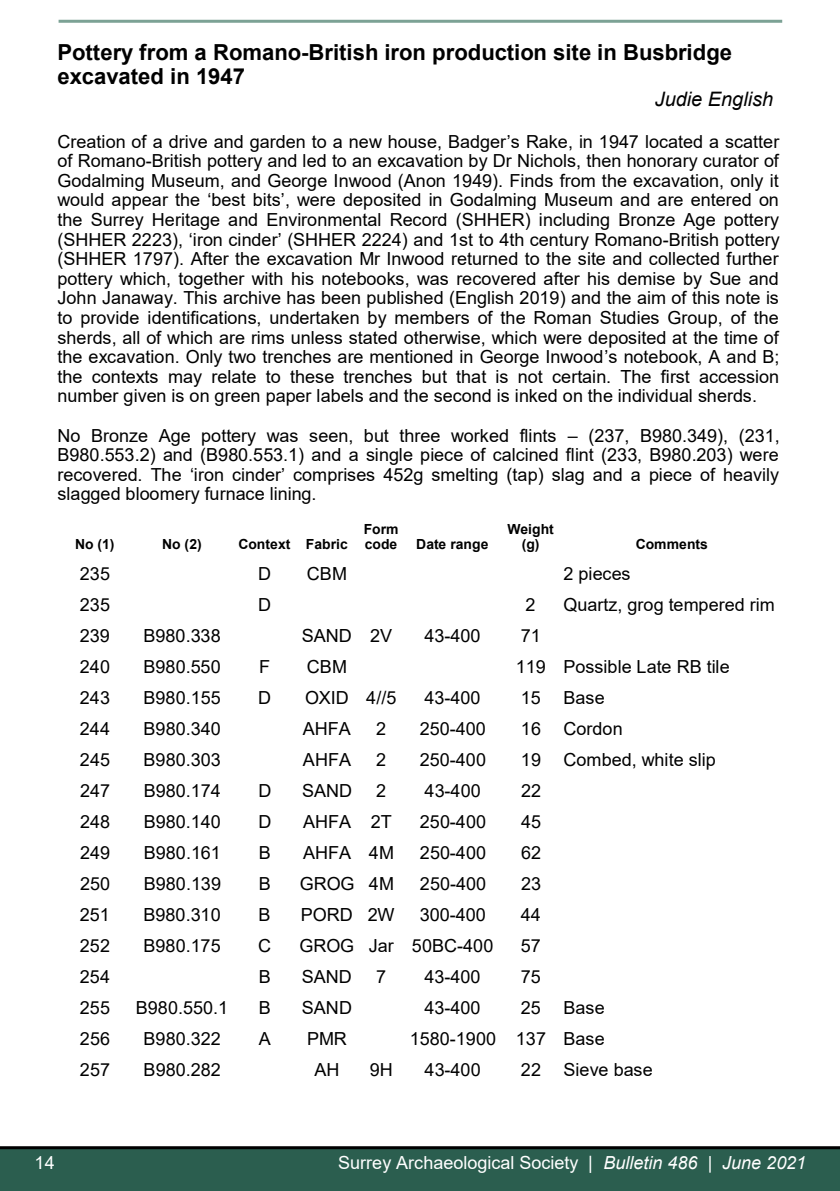
<style>
.page{position:relative;width:840px;height:1191px;background:#fff}
.page>*{position:absolute;margin:0;border:0;box-sizing:border-box;transform-origin:0 0}
.t1{font:700 22px/24px "Arial";color:#000}
.t2{font:italic 20px "Arial";color:#000}
.t3{font:18px/19.6px "Arial";letter-spacing:.005em;color:#000;text-align:justify}
.t4{font:18px "Arial";letter-spacing:.005em;color:#fff}
.t5{font:700 14px/15.4px "Arial";color:#000}
.s1{font-style:italic}
</style>
<div class="page">
<div style="left:0;top:1148px;width:839px;height:43px;background:#2b5e4f"></div>
<hr style="left:0;top:1146px;width:839px;height:3px;background:#000">
<hr style="left:59px;top:20px;width:722px;height:3px;background:#7ca295">
<p class="t1" style="left:57px;top:40px;width:675px">Pottery from a Romano-British iron production site in Busbridge excavated in 1947</p>
<p class="t2" style="left:654px;top:86px;width:120px">Judie English</p>
<p class="t3" style="left:57px;top:131px;width:723px">Creation of a drive and garden to a new house, Badger’s Rake, in 1947 located a scatter of Romano-British pottery and led to an excavation by Dr Nichols, then honorary curator of Godalming Museum, and George Inwood (Anon 1949). Finds from the excavation, only it would appear the ‘best bits’, were deposited in Godalming Museum and are entered on the Surrey Heritage and Environmental Record (SHHER) including Bronze Age pottery (SHHER 2223), ‘iron cinder’ (SHHER 2224) and 1st to 4th century Romano-British pottery (SHHER 1797). After the excavation Mr Inwood returned to the site and collected further pottery which, together with his notebooks, was recovered after his demise by Sue and John Janaway. This archive has been published (English 2019) and the aim of this note is to provide identifications, undertaken by members of the Roman Studies Group, of the sherds, all of which are rims unless stated otherwise, which were deposited at the time of the excavation. Only two trenches are mentioned in George Inwood’s notebook, A and B; the contexts may relate to these trenches but that is not certain. The first accession number given is on green paper labels and the second is inked on the individual sherds.</p>
<p class="t3" style="left:57px;top:425px;width:723px">No Bronze Age pottery was seen, but three worked flints – (237, B980.349), (231, B980.553.2) and (B980.553.1) and a single piece of calcined flint (233, B980.203) were recovered. The ‘iron cinder’ comprises 452g smelting (tap) slag and a piece of heavily slagged bloomery furnace lining.</p>
<p class="t5" style="left:75px;top:537px;width:41px">No (1)</p>
<p class="t5" style="left:162px;top:537px;width:41px">No (2)</p>
<p class="t5" style="left:238px;top:537px;width:111px">Context Fabric</p>
<p class="t5" style="left:363px;top:521px;width:36px">Form code</p>
<p class="t5" style="left:416px;top:537px;width:74px">Date range</p>
<p class="t5" style="left:507px;top:521px;width:48px;text-align:center">Weight (g)</p>
<p class="t5" style="left:635px;top:537px;width:74px">Comments</p>
<p class="t3" style="left:80px;top:563px;width:32px">235</p>
<p class="t3" style="left:258px;top:563px;width:14px">D</p>
<p class="t3" style="left:307px;top:563px;width:42px">CBM</p>
<p class="t3" style="left:563px;top:563px;width:69px">2 pieces</p>
<p class="t3" style="left:80px;top:594px;width:32px">235</p>
<p class="t3" style="left:258px;top:594px;width:14px">D</p>
<p class="t3" style="left:525px;top:594px;width:12px">2</p>
<p class="t3" style="left:563px;top:594px;width:213px">Quartz, grog tempered rim</p>
<p class="t3" style="left:80px;top:625px;width:32px">239</p>
<p class="t3" style="left:143px;top:625px;width:79px">B980.338</p>
<p class="t3" style="left:302px;top:625px;width:92px">SAND 2V</p>
<p class="t3" style="left:424px;top:625px;width:58px">43-400</p>
<p class="t3" style="left:520px;top:625px;width:22px">71</p>
<p class="t3" style="left:80px;top:656px;width:32px">240</p>
<p class="t3" style="left:143px;top:656px;width:79px">B980.550</p>
<p class="t3" style="left:259px;top:656px;width:12px">F</p>
<p class="t3" style="left:307px;top:656px;width:42px">CBM</p>
<p class="t3" style="left:515px;top:656px;width:215px">119 Possible Late RB tile</p>
<p class="t3" style="left:80px;top:687px;width:32px">243</p>
<p class="t3" style="left:143px;top:687px;width:79px">B980.155</p>
<p class="t3" style="left:258px;top:687px;width:14px">D</p>
<p class="t3" style="left:305px;top:687px;width:93px">OXID 4//5</p>
<p class="t3" style="left:424px;top:687px;width:58px">43-400</p>
<p class="t3" style="left:520px;top:687px;width:85px">15 Base</p>
<p class="t3" style="left:80px;top:718px;width:32px">244</p>
<p class="t3" style="left:143px;top:718px;width:79px">B980.340</p>
<p class="t3" style="left:303px;top:718px;width:50px">AHFA</p>
<p class="t3" style="left:376px;top:718px;width:12px">2</p>
<p class="t3" style="left:419px;top:718px;width:68px">250-400</p>
<p class="t3" style="left:520px;top:718px;width:103px">16 Cordon</p>
<p class="t3" style="left:80px;top:749px;width:32px">245</p>
<p class="t3" style="left:143px;top:749px;width:79px">B980.303</p>
<p class="t3" style="left:303px;top:749px;width:50px">AHFA</p>
<p class="t3" style="left:376px;top:749px;width:12px">2</p>
<p class="t3" style="left:419px;top:749px;width:68px">250-400</p>
<p class="t3" style="left:520px;top:749px;width:196px">19 Combed, white slip</p>
<p class="t3" style="left:80px;top:780px;width:32px">247</p>
<p class="t3" style="left:144px;top:780px;width:79px">B980.174</p>
<p class="t3" style="left:258px;top:780px;width:14px">D</p>
<p class="t3" style="left:302px;top:780px;width:52px">SAND</p>
<p class="t3" style="left:376px;top:780px;width:12px">2</p>
<p class="t3" style="left:424px;top:780px;width:58px">43-400</p>
<p class="t3" style="left:520px;top:780px;width:22px">22</p>
<p class="t3" style="left:80px;top:811px;width:32px">248</p>
<p class="t3" style="left:144px;top:811px;width:79px">B980.140</p>
<p class="t3" style="left:258px;top:811px;width:14px">D</p>
<p class="t3" style="left:303px;top:811px;width:90px">AHFA 2T</p>
<p class="t3" style="left:419px;top:811px;width:68px">250-400</p>
<p class="t3" style="left:520px;top:811px;width:22px">45</p>
<p class="t3" style="left:80px;top:842px;width:32px">249</p>
<p class="t3" style="left:144px;top:842px;width:79px">B980.161</p>
<p class="t3" style="left:259px;top:842px;width:14px">B</p>
<p class="t3" style="left:303px;top:842px;width:92px">AHFA 4M</p>
<p class="t3" style="left:419px;top:842px;width:68px">250-400</p>
<p class="t3" style="left:521px;top:842px;width:22px">62</p>
<p class="t3" style="left:80px;top:873px;width:32px">250</p>
<p class="t3" style="left:144px;top:873px;width:79px">B980.139</p>
<p class="t3" style="left:259px;top:873px;width:14px">B</p>
<p class="t3" style="left:299px;top:873px;width:96px">GROG 4M</p>
<p class="t3" style="left:420px;top:873px;width:68px">250-400</p>
<p class="t3" style="left:521px;top:873px;width:22px">23</p>
<p class="t3" style="left:80px;top:904px;width:32px">251</p>
<p class="t3" style="left:143px;top:904px;width:79px">B980.310</p>
<p class="t3" style="left:258px;top:904px;width:14px">B</p>
<p class="t3" style="left:301px;top:904px;width:95px">PORD 2W</p>
<p class="t3" style="left:419px;top:904px;width:68px">300-400</p>
<p class="t3" style="left:520px;top:904px;width:22px">44</p>
<p class="t3" style="left:80px;top:936px;width:32px">252</p>
<p class="t3" style="left:143px;top:936px;width:79px">B980.175</p>
<p class="t3" style="left:258px;top:936px;width:14px">C</p>
<p class="t3" style="left:299px;top:936px;width:195px">GROG Jar 50BC-400</p>
<p class="t3" style="left:520px;top:936px;width:22px">57</p>
<p class="t3" style="left:80px;top:966px;width:32px">254</p>
<p class="t3" style="left:258px;top:966px;width:14px">B</p>
<p class="t3" style="left:302px;top:966px;width:52px">SAND</p>
<p class="t3" style="left:376px;top:966px;width:12px">7</p>
<p class="t3" style="left:424px;top:966px;width:58px">43-400</p>
<p class="t3" style="left:520px;top:966px;width:22px">75</p>
<p class="t3" style="left:80px;top:997px;width:32px">255</p>
<p class="t3" style="left:136px;top:997px;width:94px">B980.550.1</p>
<p class="t3" style="left:258px;top:997px;width:14px">B</p>
<p class="t3" style="left:302px;top:997px;width:52px">SAND</p>
<p class="t3" style="left:424px;top:997px;width:58px">43-400</p>
<p class="t3" style="left:520px;top:997px;width:85px">25 Base</p>
<p class="t3" style="left:80px;top:1028px;width:32px">256</p>
<p class="t3" style="left:143px;top:1028px;width:79px">B980.322</p>
<p class="t3" style="left:258px;top:1028px;width:14px">A</p>
<p class="t3" style="left:307px;top:1028px;width:41px">PMR</p>
<p class="t3" style="left:409px;top:1028px;width:196px">1580-1900 137 Base</p>
<p class="t3" style="left:80px;top:1059px;width:32px">257</p>
<p class="t3" style="left:143px;top:1059px;width:79px">B980.282</p>
<p class="t3" style="left:314px;top:1059px;width:27px">AH</p>
<p class="t3" style="left:369px;top:1059px;width:25px">9H</p>
<p class="t3" style="left:424px;top:1059px;width:58px">43-400</p>
<p class="t3" style="left:520px;top:1059px;width:133px">22 Sieve base</p>
<p class="t4" style="left:35px;top:1149px;width:22px">14</p>
<p class="t4" style="left:338px;top:1150px;width:469px">Surrey Archaeological Society | <span class="s1">Bulletin 486 | June 2021</span></p>
</div>
